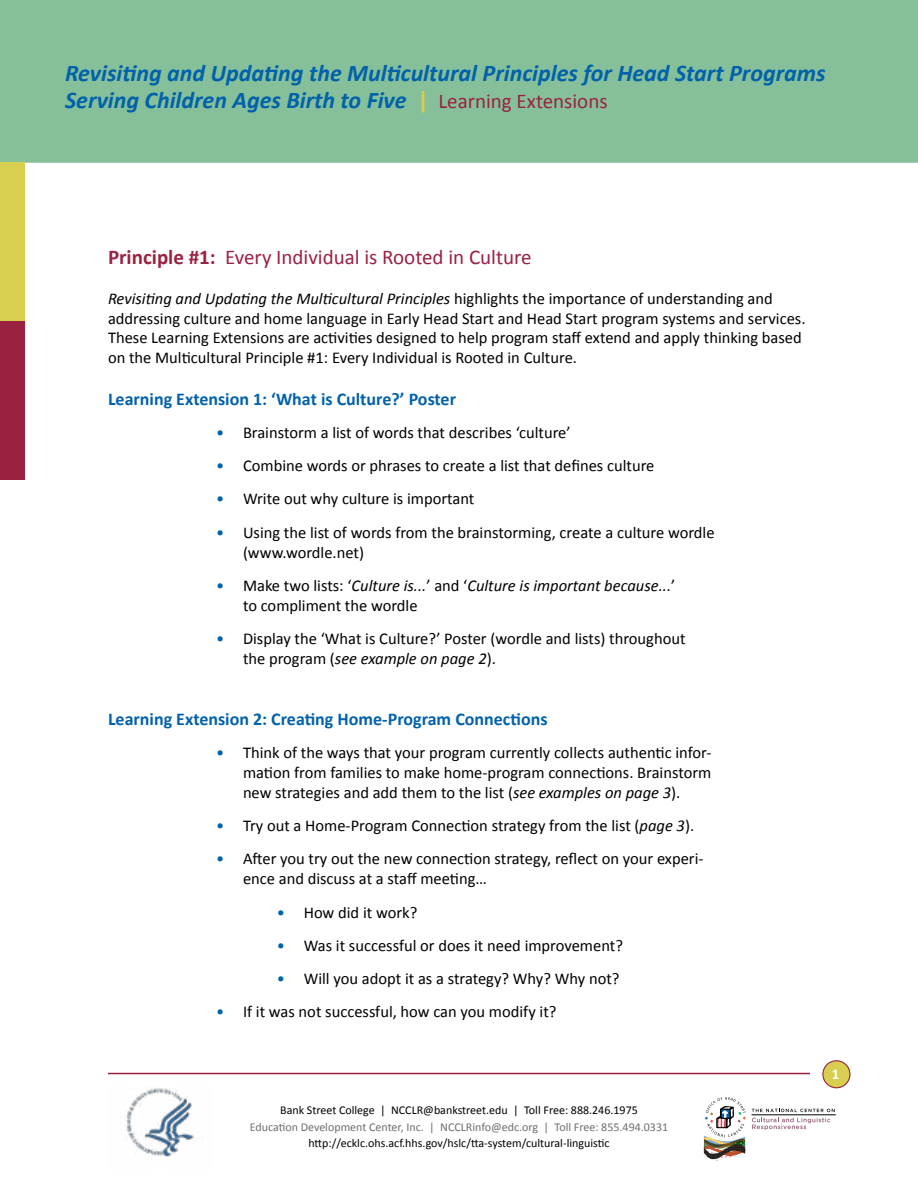
<style>
.page{position:relative;width:918px;height:1188px;background:#fff}
.page>*{position:absolute;margin:0;border:0;box-sizing:border-box;transform-origin:0 0}
.t1{font:italic 700 24px/27px "Calibri";color:#0161aa}
.t2{font:21px "Calibri";color:#9b2141}
.t3{font:700 18px "Calibri";color:#0161aa}
.t4{font:16.5px/19.8px "Calibri";color:#000}
.t5{font:700 15px "Calibri";color:#fff}
.t6{font:12px "Calibri";color:#000}
.t7{font:12px "Calibri";color:#6d6e71}
.s1{font-style:normal;color:#d8cf50}
.s2{font-weight:400;font-style:normal;font-size:21px;color:#9b2141}
.s3{font-weight:700}
.s4{font-style:italic}
.s5{color:#0161aa}
</style>
<div class="page">
<div style="left:0;top:0;width:918px;height:163px;background:#85c09a"></div>
<div style="left:0;top:162px;width:25px;height:159px;background:#d8cf50"></div>
<div style="left:0;top:321px;width:25px;height:159px;background:#9b2141"></div>
<svg style="left:752px;top:1109px;width:83px;height:3px"></svg>
<hr style="left:752px;top:1115px;width:84px;height:1px;background:#000">
<svg style="left:752px;top:1118px;width:78px;height:12px"></svg>
<svg style="left:704px;top:1097px;width:42px;height:64px"></svg>
<hr style="left:108px;top:1073px;width:702px;height:1px;background:#9b2141">
<img style="left:123px;top:1088px;width:80px;height:69px">
<div style="left:823px;top:1061px;width:27px;height:27px;background:#d8cf50;border-radius:50%"></div>
<div style="left:822px;top:1060px;width:28px;height:28px;border:1px solid #9b2141;border-radius:50%"></div>
<h1 class="t1" style="left:65px;top:60px;width:762px">Revisiting and Updating the Multicultural Principles for Head Start Programs<br>Serving Children Ages Birth to Five <span class="s1">|</span> <span class="s2">Learning Extensions</span></h1>
<h2 class="t2" style="left:108px;top:244px;width:425px"><span class="s3">Principle #1:</span> Every Individual is Rooted in Culture</h2>
<p class="t4" style="left:108px;top:288px;width:699px"><span class="s4">Revisiting and Updating the Multicultural Principles</span> highlights the importance of understanding and addressing culture and home language in Early Head Start and Head Start program systems and services.<br>These Learning Extensions are activities designed to help program staff extend and apply thinking based on the Multicultural Principle #1: Every Individual is Rooted in Culture.</p>
<h3 class="t3" style="left:108px;top:387px;width:350px">Learning Extension 1: ‘What is Culture?’ Poster</h3>
<p class="t4" style="left:216px;top:423px;width:356px"><span class="s5">•</span> Brainstorm a list of words that describes ‘culture’</p>
<p class="t4" style="left:216px;top:456px;width:440px"><span class="s5">•</span> Combine words or phrases to create a list that defines culture</p>
<p class="t4" style="left:216px;top:489px;width:260px"><span class="s5">•</span> Write out why culture is important</p>
<p class="t4" style="left:243px;top:522px;width:473px;text-indent:-27px"><span class="s5">•</span> Using the list of words from the brainstorming, create a culture wordle (www.wordle.net)</p>
<p class="t4" style="left:243px;top:576px;width:434px;text-indent:-27px"><span class="s5">•</span> Make two lists: ‘<span class="s4">Culture is...</span>’ and ‘<span class="s4">Culture is important because...</span>’ to compliment the wordle</p>
<p class="t4" style="left:243px;top:629px;width:444px;text-indent:-27px"><span class="s5">•</span> Display the ‘What is Culture?’ Poster (wordle and lists) throughout the program (<span class="s4">see example on page 2</span>).</p>
<h3 class="t3" style="left:108px;top:707px;width:441px">Learning Extension 2: Creating Home-Program Connections</h3>
<p class="t4" style="left:243px;top:743px;width:470px;text-align:justify;text-indent:-27px"><span class="s5">•</span> Think of the ways that your program currently collects authentic infor&shy;mation from families to make home-program connections. Brainstorm new strategies and add them to the list (<span class="s4">see examples on page 3</span>).</p>
<p class="t4" style="left:216px;top:816px;width:480px"><span class="s5">•</span> Try out a Home-Program Connection strategy from the list (<span class="s4">page 3</span>).</p>
<p class="t4" style="left:243px;top:849px;width:462px;text-indent:-27px"><span class="s5">•</span> After you try out the new connection strategy, reflect on your experi&shy;ence and discuss at a staff meeting…</p>
<p class="t4" style="left:277px;top:902px;width:142px"><span class="s5">•</span> How did it work?</p>
<p class="t4" style="left:277px;top:936px;width:348px"><span class="s5">•</span> Was it successful or does it need improvement?</p>
<p class="t4" style="left:277px;top:969px;width:344px"><span class="s5">•</span> Will you adopt it as a strategy? Why? Why not?</p>
<p class="t4" style="left:216px;top:1002px;width:342px"><span class="s5">•</span> If it was not successful, how can you modify it?</p>
<p class="t6" style="left:280px;top:1103px;width:359px">Bank Street College | NCCLR@bankstreet.edu | Toll Free: 888.246.1975</p>
<p class="t7" style="left:250px;top:1119px;width:420px">Education Development Center, Inc. | NCCLRinfo@edc.org | Toll Free: 855.494.0331</p>
<p class="t6" style="left:308px;top:1136px;width:303px">http://ecklc.ohs.acf.hhs.gov/hslc/tta-system/cultural-linguistic</p>
<p class="t5" style="left:832px;top:1064px;width:9px">1</p>
</div>
